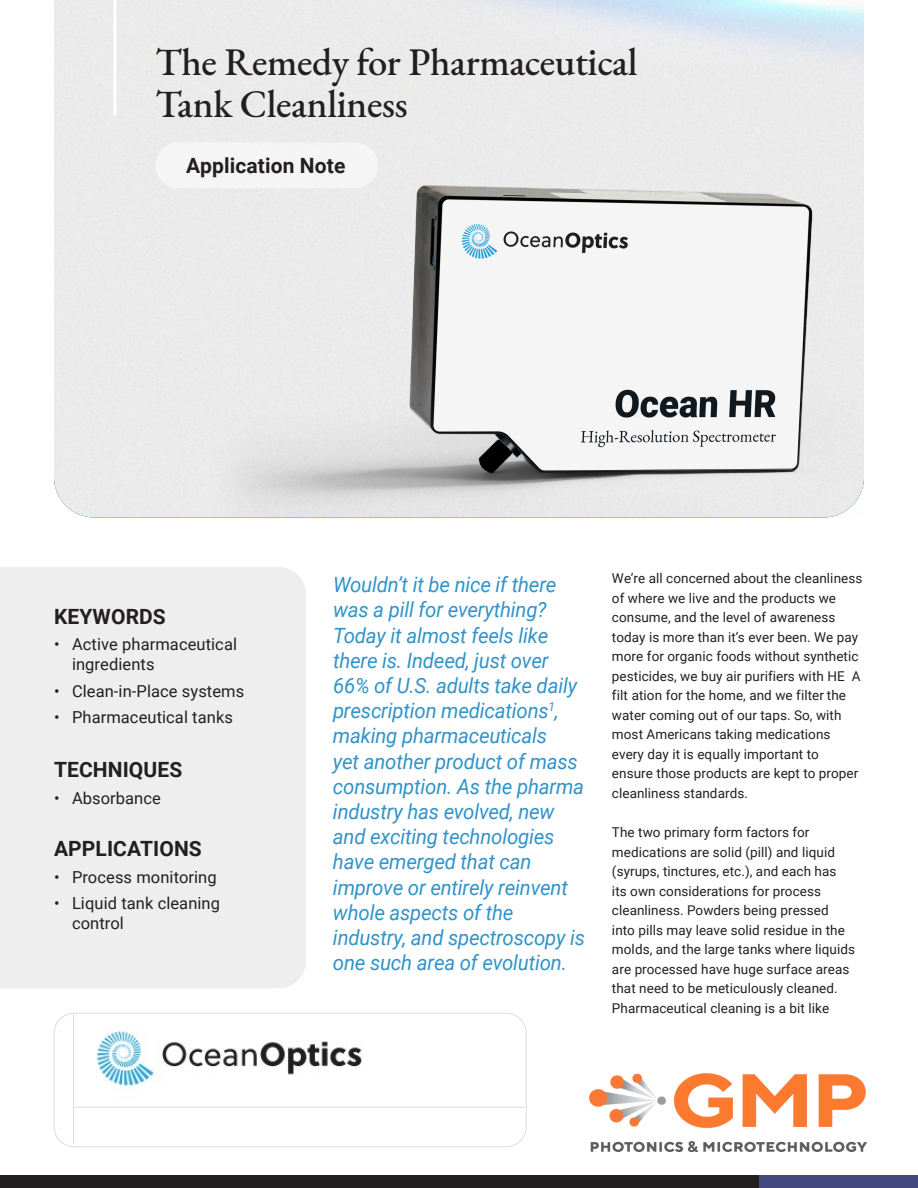
<style>
.page{position:relative;width:918px;height:1188px;background:#fff}
.page>*{position:absolute;margin:0;border:0;box-sizing:border-box;transform-origin:0 0}
.Headline{font:500 39px/42px "EB Garamond";letter-spacing:-.01em;color:#231f20}
.t1{font:italic 21px/25.2px "Roboto";letter-spacing:-.01em;color:#3193c9}
.t2{font:700 21px "Roboto";letter-spacing:.005em;color:#231f20}
.t3{font:16.5px/19.8px "Roboto";letter-spacing:.005em;color:#231f20}
.t4{font:13.5px/19.5px "Roboto";letter-spacing:.005em;color:#231f20}
</style>
<div class="page">
<div style="left:0;top:567px;width:306px;height:421px;background:#eeeeef"></div>
<img style="left:192px;top:143px;width:672px;height:375px">
<hr style="left:73px;top:1014px;width:1px;height:93px;background:#dcdcdd">
<hr style="left:73px;top:1107px;width:453px;height:1px;background:#dcdcdd">
<hr style="left:73px;top:1108px;width:1px;height:36px;background:#dcdcdd">
<div style="left:54px;top:1013px;width:473px;height:134px;border:1px solid #dcdcdd;border-radius:20px"></div>
<div style="left:156px;top:142px;width:222px;height:46px;background:#f5f5f5;border-radius:23px"></div>
<div style="left:0;top:1175px;width:918px;height:13px;background:#231f20"></div>
<div style="left:759px;top:1175px;width:159px;height:13px;background:#444982"></div>
<img style="left:96px;top:1031px;width:266px;height:61px">
<img style="left:589px;top:1073px;width:277px;height:79px">
<p class="Headline" style="left:156px;top:41px;width:484px">The Remedy for Pharmaceutical<br>Tank Cleanliness</p>
<p class="t2" style="left:186px;top:151px;width:161px">Application Note</p>
<p class="t2" style="left:54px;top:602px;width:113px">KEYWORDS</p>
<p class="t3" style="left:72px;top:634px;width:167px;text-indent:-18px">• Active pharmaceutical ingredients</p>
<p class="t3" style="left:54px;top:680px;width:192px">• Clean-in-Place systems</p>
<p class="t3" style="left:54px;top:707px;width:180px">• Pharmaceutical tanks</p>
<p class="t2" style="left:54px;top:755px;width:130px">TECHNIQUES</p>
<p class="t3" style="left:54px;top:787px;width:108px">• Absorbance</p>
<p class="t2" style="left:54px;top:834px;width:149px">APPLICATIONS</p>
<p class="t3" style="left:54px;top:866px;width:164px">• Process monitoring</p>
<p class="t3" style="left:72px;top:893px;width:150px;text-indent:-18px">• Liquid tank cleaning control</p>
<p class="t1" style="left:333px;top:571px;width:254px">Wouldn’t it be nice if there was a pill for everything?<br>Today it almost feels like there is. Indeed, just over<br>66% of U.S. adults take daily prescription medications<sup>1</sup>, making pharmaceuticals<br>yet another product of mass consumption. As the pharma industry has evolved, new and exciting technologies have emerged that can improve or entirely reinvent whole aspects of the industry, and spectroscopy is one such area of evolution.</p>
<p class="t4" style="left:612px;top:568px;width:252px">We’re all concerned about the cleanliness of where we live and the products we consume, and the level of awareness today is more than it’s ever been. We pay more for organic foods without synthetic pesticides, we buy air purifiers with HE A filt ation for the home, and we filter the water coming out of our taps. So, with most Americans taking medications every day it is equally important to ensure those products are kept to proper cleanliness standards.</p>
<p class="t4" style="left:612px;top:822px;width:245px">The two primary form factors for medications are solid (pill) and liquid (syrups, tinctures, etc.), and each has<br>its own considerations for process cleanliness. Powders being pressed into pills may leave solid residue in the molds, and the large tanks where liquids are processed have huge surface areas that need to be meticulously cleaned.<br>Pharmaceutical cleaning is a bit like</p>
</div>
